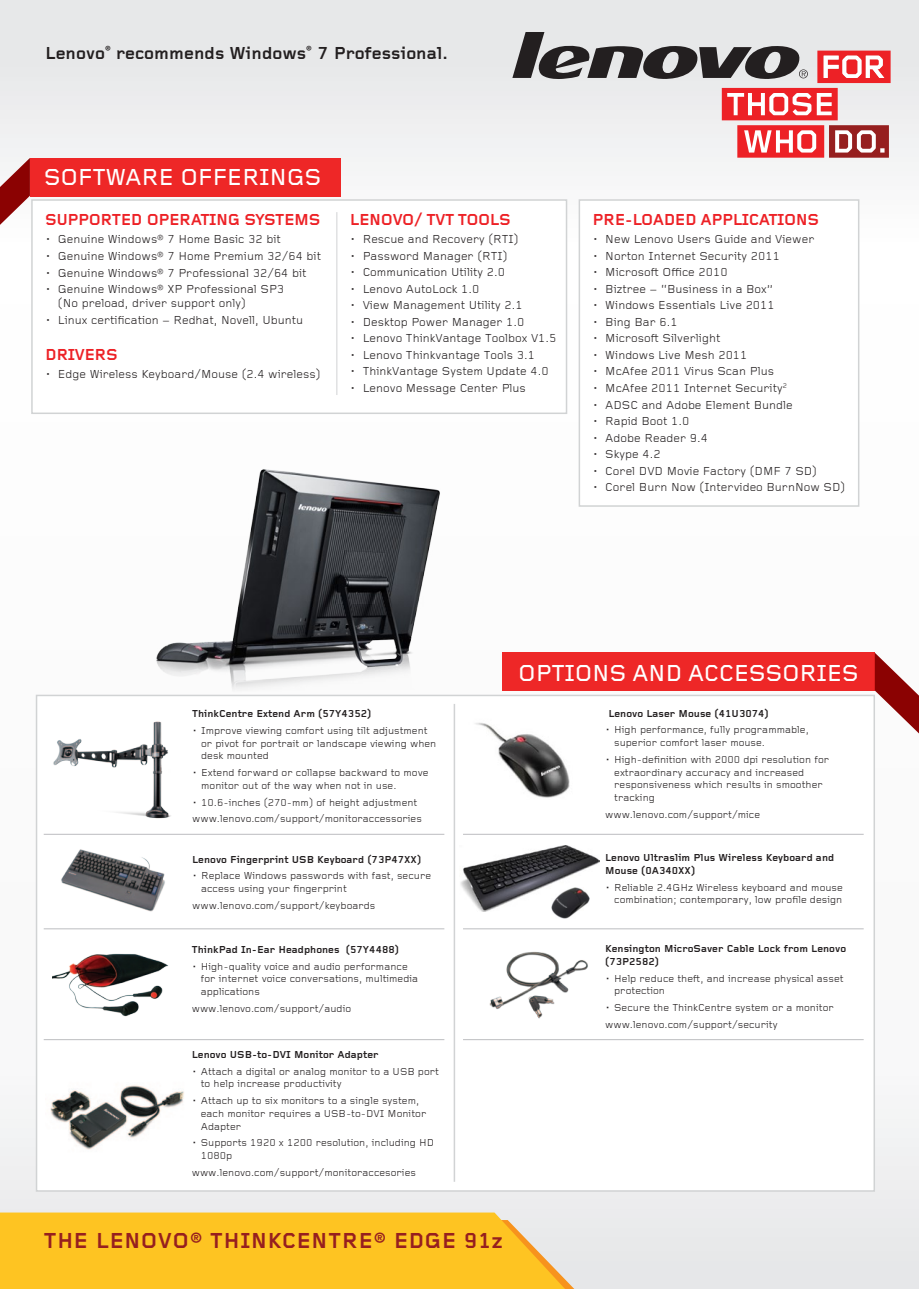
<style>
.page{position:relative;width:919px;height:1289px;background:#fff}
.page>*{position:absolute;margin:0;border:0;box-sizing:border-box;transform-origin:0 0}
.t1{font:500 24px "Foundry Gridnik";color:#fff}
.t2{font:700 22.5px "Foundry Gridnik";letter-spacing:.01em;color:#961f1f}
.t3{font:700 18px "Foundry Gridnik";color:#231f20}
.t4{font:700 16.5px "Foundry Gridnik";letter-spacing:-.025em;color:#ed2126}
.t5{font:12px/14.4px "Foundry Gridnik";color:#231f20}
.t6{font:10.5px/12.6px "Foundry Gridnik";color:#231f20}
.t7{font:700 10.5px/12.6px "Foundry Gridnik";color:#231f20}
</style>
<div class="page">
<div style="left:0;top:0;width:918px;height:1288px;background:linear-gradient(to right,#f2f1f1,#f4f5f6)"></div>
<svg style="left:512px;top:32px;width:378px;height:126px"></svg>
<img style="left:150px;top:458px;width:299px;height:235px">
<div style="left:578px;top:199px;width:281px;height:308px;background:#fff;border:2px solid #d1d3d4"></div>
<div style="left:31px;top:199px;width:536px;height:215px;background:#fff;border:2px solid #d1d3d4"></div>
<div style="left:30px;top:158px;width:310px;height:38px;background:#ee2727"></div>
<svg style="left:0;top:158px;width:30px;height:67px"></svg>
<div style="left:36px;top:694px;width:838px;height:497px;background:#fff;border:2px solid #d1d3d4"></div>
<img style="left:52px;top:953px;width:117px;height:64px">
<img style="left:50px;top:1085px;width:134px;height:65px">
<hr style="left:44px;top:834px;width:400px;height:1px;background:#bcbdc0">
<hr style="left:44px;top:928px;width:400px;height:1px;background:#bcbdc0">
<hr style="left:44px;top:1039px;width:400px;height:1px;background:#bcbdc0">
<hr style="left:463px;top:834px;width:400px;height:1px;background:#bcbdc0">
<hr style="left:463px;top:928px;width:400px;height:1px;background:#bcbdc0">
<hr style="left:463px;top:1039px;width:400px;height:1px;background:#bcbdc0">
<div style="left:503px;top:652px;width:371px;height:39px;background:#ee2727"></div>
<svg style="left:874px;top:652px;width:44px;height:81px"></svg>
<hr style="left:336px;top:212px;width:1px;height:183px;background:#d1d3d4">
<img style="left:53px;top:721px;width:118px;height:98px">
<img style="left:460px;top:845px;width:139px;height:66px">
<img style="left:551px;top:887px;width:38px;height:31px">
<img style="left:61px;top:849px;width:104px;height:63px">
<img style="left:489px;top:951px;width:99px;height:68px">
<img style="left:475px;top:722px;width:95px;height:76px">
<hr style="left:453px;top:704px;width:2px;height:477px;background:#d1d3d4">
<svg style="left:0;top:1212px;width:574px;height:76px;background:#fcc630"></svg>
<h3 class="t3" style="left:45px;top:43px;width:404px">Lenovo<sup>®</sup> recommends Windows<sup>®</sup> 7 Professional.</h3>
<h1 class="t1" style="left:44px;top:164px;width:34px">SOFTWARE</h1>
<h1 class="t1" style="left:180px;top:164px;width:17px">OFFERING</h1>
<h1 class="t1" style="left:304px;top:164px;width:18px">S</h1>
<h3 class="t4" style="left:45px;top:211px;width:23px">Supp</h3>
<h3 class="t4" style="left:89px;top:211px;width:23px">orted</h3>
<h3 class="t4" style="left:147px;top:211px;width:12px">Operating</h3>
<h3 class="t4" style="left:244px;top:211px;width:31px">Syste</h3>
<h3 class="t4" style="left:294px;top:211px;width:25px">ms</h3>
<p class="t5" style="left:45px;top:233px;width:237px">• Genuine Windows® 7 Home Basic 32 bit</p>
<p class="t5" style="left:45px;top:249px;width:277px">• Genuine Windows® 7 Home Premium 32/64 bit</p>
<p class="t5" style="left:45px;top:266px;width:263px">• Genuine Windows® 7 Professional 32/64 bit</p>
<p class="t5" style="left:58px;top:282px;width:228px;text-indent:-13px">• Genuine Windows® XP Professional SP3 (No preload, driver support only)</p>
<p class="t5" style="left:45px;top:313px;width:259px">• Linux certification – Redhat, Novell, Ubuntu</p>
<h3 class="t4" style="left:45px;top:345px;width:51px">Drivers</h3>
<p class="t5" style="left:45px;top:367px;width:277px">• Edge Wireless Keyboard/Mouse (2.4 wireless)</p>
<h3 class="t4" style="left:350px;top:211px;width:150px">Len ovo/ TVT Tools</h3>
<p class="t5" style="left:350px;top:232px;width:170px">• Rescue and Recovery (RTI)</p>
<p class="t5" style="left:350px;top:249px;width:159px">• Password Manager (RTI)</p>
<p class="t5" style="left:350px;top:266px;width:157px">• Communication Utility 2.0</p>
<p class="t5" style="left:350px;top:282px;width:131px">• Lenovo AutoLock 1.0</p>
<p class="t5" style="left:350px;top:299px;width:174px">• View Management Utility 2.1</p>
<p class="t5" style="left:350px;top:315px;width:176px">• Desktop Power Manager 1.0</p>
<p class="t5" style="left:350px;top:332px;width:208px">• Lenovo ThinkVantage Toolbox V1.5</p>
<p class="t5" style="left:350px;top:348px;width:186px">• Lenovo Thinkvantage Tools 3.1</p>
<p class="t5" style="left:350px;top:365px;width:200px">• ThinkVantage System Update 4.0</p>
<p class="t5" style="left:350px;top:381px;width:177px">• Lenovo Message Center Plus</p>
<h3 class="t4" style="left:592px;top:211px;width:72px">Pre-loaded</h3>
<h3 class="t4" style="left:700px;top:211px;width:21px">Applicati</h3>
<h3 class="t4" style="left:784px;top:211px;width:23px">ons</h3>
<p class="t5" style="left:592px;top:232px;width:223px">• New Lenovo Users Guide and Viewer</p>
<p class="t5" style="left:592px;top:249px;width:189px">• Norton Internet Security 2011</p>
<p class="t5" style="left:592px;top:266px;width:136px">• Microsoft Office 2010</p>
<p class="t5" style="left:592px;top:282px;width:182px">• Biztree – “Business in a Box”</p>
<p class="t5" style="left:592px;top:299px;width:184px">• Windows Essentials Live 2011</p>
<p class="t5" style="left:592px;top:315px;width:87px">• Bing Bar 6.1</p>
<p class="t5" style="left:592px;top:332px;width:129px">• Microsoft Silverlight</p>
<p class="t5" style="left:592px;top:348px;width:156px">• Windows Live Mesh 2011</p>
<p class="t5" style="left:592px;top:365px;width:183px">• McAfee 2011 Virus Scan Plus</p>
<p class="t5" style="left:592px;top:381px;width:196px">• McAfee 2011 Internet Security<sup>2</sup></p>
<p class="t5" style="left:592px;top:398px;width:202px">• ADSC and Adobe Element Bundle</p>
<p class="t5" style="left:592px;top:414px;width:98px">• Rapid Boot 1.0</p>
<p class="t5" style="left:592px;top:431px;width:117px">• Adobe Reader 9.4</p>
<p class="t5" style="left:592px;top:447px;width:70px">• Skype 4.2</p>
<p class="t5" style="left:592px;top:464px;width:226px">• Corel DVD Movie Factory (DMF 7 SD)</p>
<p class="t5" style="left:592px;top:480px;width:254px">• Corel Burn Now (Intervideo BurnNow SD)</p>
<h1 class="t1" style="left:518px;top:660px;width:16px">OPTION</h1>
<h1 class="t1" style="left:609px;top:660px;width:40px">S AND</h1>
<h1 class="t1" style="left:688px;top:660px;width:16px">ACCE</h1>
<h1 class="t1" style="left:748px;top:660px;width:49px">SSORIE</h1>
<h1 class="t1" style="left:841px;top:660px;width:18px">S</h1>
<p class="t7" style="left:192px;top:708px;width:181px">ThinkCentre Extend Arm (57Y4352)</p>
<p class="t6" style="left:201px;top:724px;width:237px;text-indent:-9px">• Improve viewing comfort using tilt adjustment or pivot for portrait or landscape viewing when desk mounted</p>
<p class="t6" style="left:201px;top:766px;width:229px;text-indent:-9px">• Extend forward or collapse backward to move monitor out of the way when not in use.</p>
<p class="t6" style="left:192px;top:794px;width:231px;line-height:16.8px">• 10.6-inches (270-mm) of height adjustment www.lenovo.com/support/monitoraccessories</p>
<p class="t7" style="left:192px;top:853px;width:230px">Lenovo Fingerprint USB Keyboard (73P47XX)</p>
<p class="t6" style="left:201px;top:870px;width:231px;text-indent:-9px">• Replace Windows passwords with fast, secure access using your fingerprint</p>
<p class="t6" style="left:192px;top:899px;width:185px">www.lenovo.com/support/keyboards</p>
<p class="t7" style="left:192px;top:943px;width:209px">ThinkPad In-Ear Headphones (57Y4488)</p>
<p class="t6" style="left:201px;top:960px;width:219px;text-indent:-9px">• High-quality voice and audio performance for internet voice conversations, multimedia applications</p>
<p class="t6" style="left:192px;top:1002px;width:161px">www.lenovo.com/support/audio</p>
<p class="t7" style="left:192px;top:1048px;width:188px">Lenovo USB -to-DVI M onitor Adapter</p>
<p class="t6" style="left:201px;top:1065px;width:240px;text-indent:-9px">• Attach a digital or analog monitor to a USB port to help increase productivity</p>
<p class="t6" style="left:201px;top:1094px;width:227px;text-indent:-9px">• Attach up to six monitors to a single system, each monitor requires a USB-to-DVI Monitor<br>Adapter</p>
<p class="t6" style="left:201px;top:1137px;width:235px;text-indent:-9px">• Supports 1920 x 1200 resolution, including HD<br>1080p</p>
<p class="t6" style="left:192px;top:1166px;width:226px">www.lenovo.com/support/monitoraccesories</p>
<h2 class="t2" style="left:44px;top:1228px;width:113px">THE LENOVO</h2>
<h2 class="t2" style="left:190px;top:1228px;width:49px">® Think</h2>
<h2 class="t2" style="left:282px;top:1228px;width:31px">Centre</h2>
<h2 class="t2" style="left:374px;top:1228px;width:51px">® Edge</h2>
<h2 class="t2" style="left:464px;top:1228px;width:40px">91z</h2>
<p class="t7" style="left:608px;top:707px;width:162px">Lenovo Laser M ouse (41U3074)</p>
<p class="t6" style="left:614px;top:724px;width:196px;text-indent:-9px">• High performance, fully programmable, superior comfort laser mouse.</p>
<p class="t6" style="left:614px;top:753px;width:216px;text-indent:-9px">• High-definition with 2000 dpi resolution for extraordinary accuracy and increased responsiveness which results in smoother tracking</p>
<p class="t6" style="left:605px;top:808px;width:156px">www.lenovo.com/support/mice</p>
<p class="t7" style="left:605px;top:852px;width:230px">Lenovo Ultraslim Plus Wireless Keyboard and<br>M ouse (0A340XX)</p>
<p class="t6" style="left:605px;top:881px;width:239px;text-align:right">• Reliable 2.4GHz Wireless keyboard and mouse combination; contemporary, low profile design</p>
<p class="t7" style="left:605px;top:942px;width:242px">Kensington MicroSaver Cable Lock from Lenovo (73P2582)</p>
<p class="t6" style="left:614px;top:972px;width:231px;text-indent:-9px">• Help reduce theft, and increase physical asset protection</p>
<p class="t6" style="left:605px;top:999px;width:230px;line-height:16.8px">• Secure the ThinkCentre system or a monitor www.lenovo.com/support/security</p>
</div>
